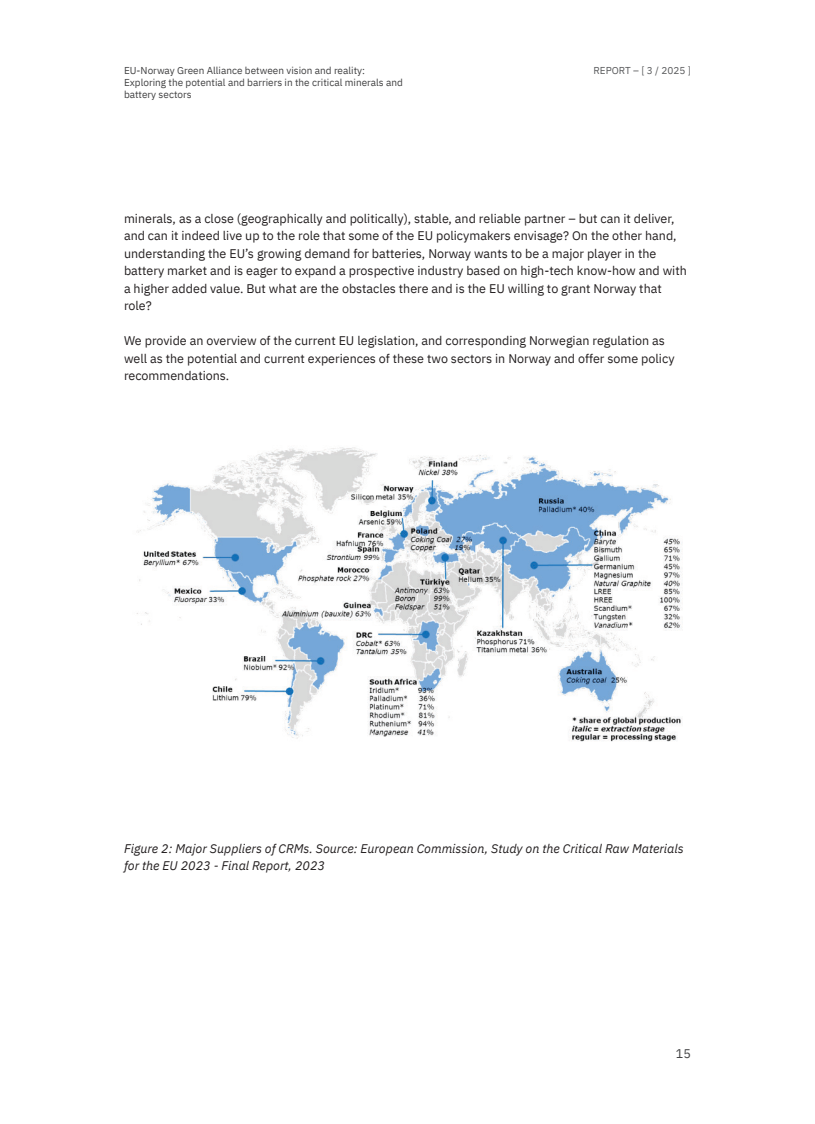
<style>
.page{position:relative;width:815px;height:1124px;background:#fff}
.page>*{position:absolute;margin:0;border:0;box-sizing:border-box;transform-origin:0 0}
.Body_text{font:12.5px/17.5px "IBM Plex Sans";color:#231f20}
.Body_text-2{font:italic 12.5px/17.5px "IBM Plex Sans";color:#231f20}
.t1{font:12.5px "IBM Plex Sans";color:#414142}
.t2{font:10px/12px "IBM Plex Sans";color:#414142}
.t3{font:10px "IBM Plex Sans";color:#58595b}
</style>
<div class="page">
<img style="left:136px;top:447px;width:546px;height:295px">
<p class="t2" style="left:124px;top:63px;width:280px">EU-Norway Green Alliance between vision and reality:<br>Exploring the potential and barriers in the critical minerals and battery sectors</p>
<p class="t3" style="left:593px;top:62px;width:99px">REPORT – [ 3 / 2025 ]</p>
<p class="Body_text" style="left:124px;top:208px;width:564px">minerals, as a close (geographically and politically), stable, and reliable partner – but can it deliver, and can it indeed live up to the role that some of the EU policymakers envisage? On the other hand, understanding the EU’s growing demand for batteries, Norway wants to be a major player in the battery market and is eager to expand a prospective industry based on high-tech know-how and with a higher added value. But what are the obstacles there and is the EU willing to grant Norway that role?</p>
<p class="Body_text" style="left:124px;top:331px;width:552px">We provide an overview of the current EU legislation, and corresponding Norwegian regulation as well as the potential and current experiences of these two sectors in Norway and offer some policy recommendations.</p>
<p class="Body_text-2" style="left:124px;top:838px;width:561px">Figure 2: Major Suppliers of CRMs. Source: European Commission, Study on the Critical Raw Materials for the EU 2023 - Final Report, 2023</p>
<p class="t1" style="left:676px;top:1043px;width:16px">15</p>
</div>
